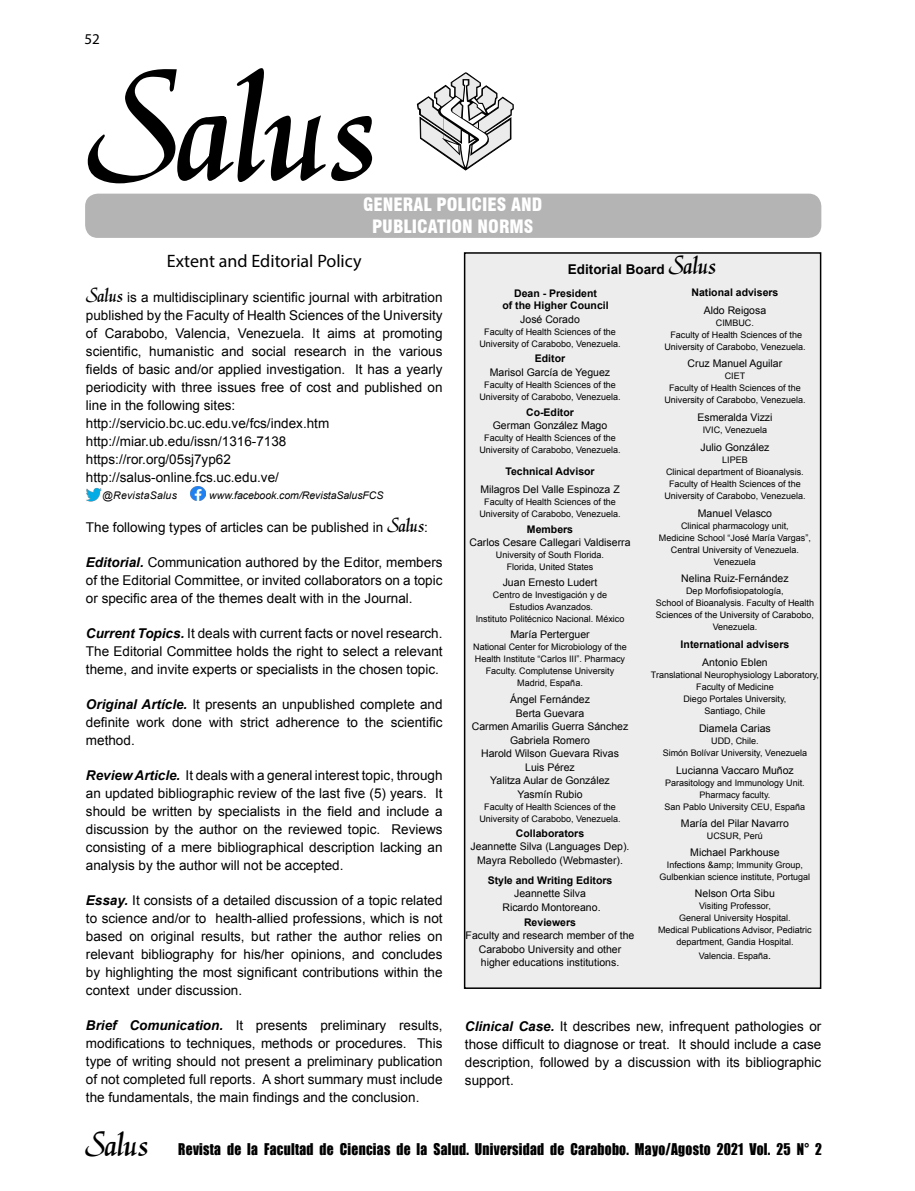
<style>
.page{position:relative;width:915px;height:1191px;background:#fff}
.page>*{position:absolute;margin:0;border:0;box-sizing:border-box;transform-origin:0 0}
.t1{font:165px "Gorle";color:#000}
.t2{font:36px "Gorle";color:#000}
.t3{font:900 condensed 18px/21.6px "Swiss 721 BT";color:#fff;text-align:center}
.t4{font:18px "Myriad Pro";color:#000}
.t5{font:15px "Myriad Pro";color:#000}
.t6{font:14.85px "Impact";letter-spacing:.02em;color:#000;scale:.91 1}
.t7{font:13.5px/18px "Arial";color:#000;text-align:justify}
.t8{font:700 13.5px "Arial";color:#000}
.t9{font:10.5px/13.5px "Arial";color:#000;text-align:center}
.t10{font:700 10.5px/12px "Arial";color:#000;text-align:center}
.t11{font:italic 10.5px "Arial";letter-spacing:-.005em;color:#000}
.t12{font:italic 10.5px "Arial";letter-spacing:.02em;color:#000}
.t13{font:9px/12px "Arial";color:#000;text-align:center}
.s1{font-family:"Gorle";font-size:21px}
.s2{font-weight:700;font-style:italic}
.s3{font-family:"Gorle";font-weight:400;font-size:27px}
.s4{font-size:10.5px}
</style>
<div class="page">
<img style="left:86px;top:488px;width:16px;height:14px">
<img style="left:191px;top:486px;width:15px;height:15px">
<svg style="left:417px;top:72px;width:96px;height:98px"></svg>
<div style="left:85px;top:194px;width:736px;height:44px;background:#b5b4b4;border-radius:13px"></div>
<div style="left:464px;top:253px;width:356px;height:735px;background:#ededed"></div>
<div style="left:463px;top:252px;width:358px;height:737px;border:2px solid #000"></div>
<p class="t5" style="left:84px;top:30px;width:17px">52</p>
<h1 class="t1" style="left:85px;top:31px;width:291px">Salus</h1>
<h3 class="t3" style="left:363px;top:194px;width:180px">GENERAL POLICIES AND<br>PUBLICATION NORMS</h3>
<h3 class="t4" style="left:167px;top:250px;width:196px">Extent and Editorial Policy</h3>
<p class="t7" style="left:86px;top:288px;width:358px;text-align:left"><span class="s1">Salus</span> is a multidisciplinary scientific journal with arbitration published by the Faculty of Health Sciences of the University of Carabobo, Valencia, Venezuela. It aims at promoting scientific, humanistic and social research in the various fields of basic and/or applied investigation. It has a yearly periodicity with three issues free of cost and published on line in the following sites: http://servicio.bc.uc.edu.ve/fcs/index.htm http://miar.ub.edu/issn/1316-7138<br>https://ror.org/05sj7yp62<br>http://salus-online.fcs.uc.edu.ve/</p>
<p class="t12" style="left:102px;top:488px;width:76px">@RevistaSalus</p>
<p class="t11" style="left:209px;top:488px;width:176px">www.facebook.com/RevistaSalusFCS</p>
<p class="t7" style="left:86px;top:518px;width:343px">The following types of articles can be published in <span class="s1">Salus</span>:</p>
<p class="t7" style="left:86px;top:553px;width:358px"><span class="s2">Editorial.</span> Communication authored by the Editor, members of the Editorial Committee, or invited collaborators on a topic or specific area of the themes dealt with in the Journal.</p>
<p class="t7" style="left:86px;top:624px;width:358px"><span class="s2">Current Topics.</span> It deals with current facts or novel research.<br>The Editorial Committee holds the right to select a relevant theme, and invite experts or specialists in the chosen topic.</p>
<p class="t7" style="left:86px;top:695px;width:358px"><span class="s2">Original Artícle.</span> It presents an unpublished complete and definite work done with strict adherence to the scientific method.</p>
<p class="t7" style="left:86px;top:766px;width:358px"><span class="s2">Review Article.</span> It deals with a general interest topic, through an updated bibliographic review of the last five (5) years. It should be written by specialists in the field and include a discussion by the author on the reviewed topic. Reviews consisting of a mere bibliographical description lacking an analysis by the author will not be accepted.</p>
<p class="t7" style="left:86px;top:891px;width:358px"><span class="s2">Essay.</span> It consists of a detailed discussion of a topic related to science and/or to health-allied professions, which is not based on original results, but rather the author relies on relevant bibliography for his/her opinions, and concludes by highlighting the most significant contributions within the context under discussion.</p>
<p class="t7" style="left:86px;top:1016px;width:358px"><span class="s2">Brief Comunication.</span> It presents preliminary results, modifications to techniques, methods or procedures. This type of writing should not present a preliminary publication of not completed full reports. A short summary must include the fundamentals, the main findings and the conclusion.</p>
<p class="t8" style="left:567px;top:260px;width:149px">Editorial Board <span class="s3">Salus</span></p>
<p class="t10" style="left:502px;top:287px;width:108px">Dean - President<br>of the Higher Council</p>
<p class="t9" style="left:520px;top:312px;width:61px">José Corado</p>
<p class="t13" style="left:479px;top:326px;width:143px">Faculty of Health Sciences of the<br>University of Carabobo, Venezuela.</p>
<p class="t10" style="left:534px;top:353px;width:32px">Editor</p>
<p class="t9" style="left:489px;top:366px;width:122px">Marisol García de Yeguez</p>
<p class="t13" style="left:479px;top:379px;width:143px">Faculty of Health Sciences of the<br>University of Carabobo, Venezuela.</p>
<p class="t10" style="left:526px;top:406px;width:49px">Co-Editor</p>
<p class="t9" style="left:492px;top:419px;width:116px">German González Mago</p>
<p class="t13" style="left:479px;top:432px;width:143px">Faculty of Health Sciences of the<br>University of Carabobo, Venezuela.</p>
<p class="t10" style="left:505px;top:466px;width:91px">Technical Advisor</p>
<p class="t9" style="left:480px;top:483px;width:141px">Milagros Del Valle Espinoza Z</p>
<p class="t13" style="left:479px;top:496px;width:143px">Faculty of Health Sciences of the<br>University of Carabobo, Venezuela.</p>
<p class="t10" style="left:527px;top:523px;width:48px">Members</p>
<p class="t9" style="left:469px;top:536px;width:162px">Carlos Cesare Callegari Valdiserra</p>
<p class="t13" style="left:496px;top:549px;width:110px">University of South Florida.<br>Florida, United States</p>
<p class="t9" style="left:502px;top:575px;width:96px">Juan Ernesto Ludert</p>
<p class="t13" style="left:475px;top:589px;width:150px">Centro de Investigación y de<br>Estudios Avanzados.<br>Instituto Politécnico Nacional. México</p>
<p class="t9" style="left:510px;top:627px;width:81px">María Perterguer</p>
<p class="t13" style="left:473px;top:640px;width:155px">National Center for Microbiology of the Health Institute “Carlos III”. Pharmacy Faculty. Complutense University Madrid, España.</p>
<p class="t9" style="left:471px;top:693px;width:158px">Ángel Fernández<br>Berta Guevara<br>Carmen Amarilis Guerra Sánchez<br>Gabriela Romero<br>Harold Wilson Guevara Rivas<br>Luis Pérez<br>Yalitza Aular de González<br>Yasmín Rubio</p>
<p class="t13" style="left:479px;top:801px;width:143px">Faculty of Health Sciences of the<br>University of Carabobo, Venezuela.</p>
<p class="t10" style="left:515px;top:827px;width:70px">Collaborators</p>
<p class="t9" style="left:470px;top:840px;width:160px">Jeannette Silva (Languages Dep).<br>Mayra Rebolledo (Webmaster).</p>
<p class="t10" style="left:487px;top:874px;width:126px">Style and Writing Editors</p>
<p class="t9" style="left:502px;top:887px;width:100px">Jeannette Silva<br>Ricardo Montoreano.</p>
<p class="t10" style="left:524px;top:916px;width:53px">Reviewers</p>
<p class="t9" style="left:465px;top:928px;width:170px">Faculty and research member of the<br>Carabobo University and other higher educations institutions.</p>
<p class="t10" style="left:691px;top:286px;width:88px">National advisers</p>
<p class="t9" style="left:703px;top:303px;width:64px">Aldo Reigosa</p>
<p class="t13" style="left:664px;top:316px;width:143px">CIMBUC.<br>Faculty of Health Sciences of the<br>University of Carabobo, Venezuela.</p>
<p class="t9" style="left:687px;top:357px;width:96px">Cruz Manuel Aguilar</p>
<p class="t13" style="left:664px;top:370px;width:143px">CIET<br>Faculty of Health Sciences of the<br>University of Carabobo, Venezuela.</p>
<p class="t9" style="left:697px;top:411px;width:77px">Esmeralda Vizzi</p>
<p class="t13" style="left:702px;top:424px;width:66px">IVIC, Venezuela</p>
<p class="t9" style="left:700px;top:440px;width:70px">Julio González</p>
<p class="t13" style="left:664px;top:454px;width:143px">LIPEB<br>Clinical department of Bioanalysis.<br>Faculty of Health Sciences of the<br>University of Carabobo, Venezuela.</p>
<p class="t9" style="left:697px;top:506px;width:76px">Manuel Velasco</p>
<p class="t13" style="left:658px;top:519px;width:153px">Clinical pharmacology unit,<br>Medicine School “José María Vargas”,<br>Central University of Venezuela.<br>Venezuela</p>
<p class="t9" style="left:681px;top:572px;width:109px">Nelina Ruiz-Fernández</p>
<p class="t13" style="left:655px;top:585px;width:160px">Dep Morfofisiopatología,<br>School of Bioanalysis. Faculty of Health<br>Sciences of the University of Carabobo,<br>Venezuela.</p>
<p class="t10" style="left:680px;top:639px;width:110px">International advisers</p>
<p class="t9" style="left:702px;top:655px;width:67px">Antonio Eblen</p>
<p class="t13" style="left:650px;top:669px;width:170px">Translational Neurophysiology Laboratory,<br>Faculty of Medicine<br>Diego Portales University,<br>Santiago, Chile</p>
<p class="t9" style="left:698px;top:721px;width:73px">Diamela Carias</p>
<p class="t13" style="left:662px;top:734px;width:146px">UDD, Chile.<br>Simón Bolívar University, Venezuela</p>
<p class="t9" style="left:675px;top:763px;width:119px">Lucianna Vaccaro Muñoz</p>
<p class="t13" style="left:664px;top:776px;width:142px">Parasitology and Immunology Unit.<br>Pharmacy faculty.<br>San Pablo University CEU, España</p>
<p class="t9" style="left:680px;top:817px;width:109px">María del Pilar Navarro</p>
<p class="t13" style="left:706px;top:830px;width:58px">UCSUR, Perú</p>
<p class="t9" style="left:690px;top:845px;width:91px">Michael Parkhouse</p>
<p class="t13" style="left:659px;top:858px;width:152px">Infections &amp;amp; Immunity Group,<br>Gulbenkian science institute, Portugal</p>
<p class="t9" style="left:694px;top:887px;width:81px">Nelson Orta Sibu</p>
<p class="t13" style="left:658px;top:900px;width:155px">Visiting Professor,<br>General University Hospital.<br>Medical Publications Advisor, Pediatric department, Gandia Hospital.</p>
<p class="t13" style="left:698px;top:949px;width:74px">Valencia. España<span class="s4">.</span></p>
<p class="t7" style="left:465px;top:1017px;width:358px"><span class="s2">Clinical Case.</span> It describes new, infrequent pathologies or those difficult to diagnose or treat. It should include a case description, followed by a discussion with its bibliographic support.</p>
<h2 class="t2" style="left:85px;top:1123px;width:65px">Salus</h2>
<p class="t6" style="left:178px;top:1137px;width:708px">Revista de la Facultad de Ciencias de la Salud. Universidad de Carabobo. Mayo/Agosto 2021 Vol. 25 N° 2</p>
</div>
